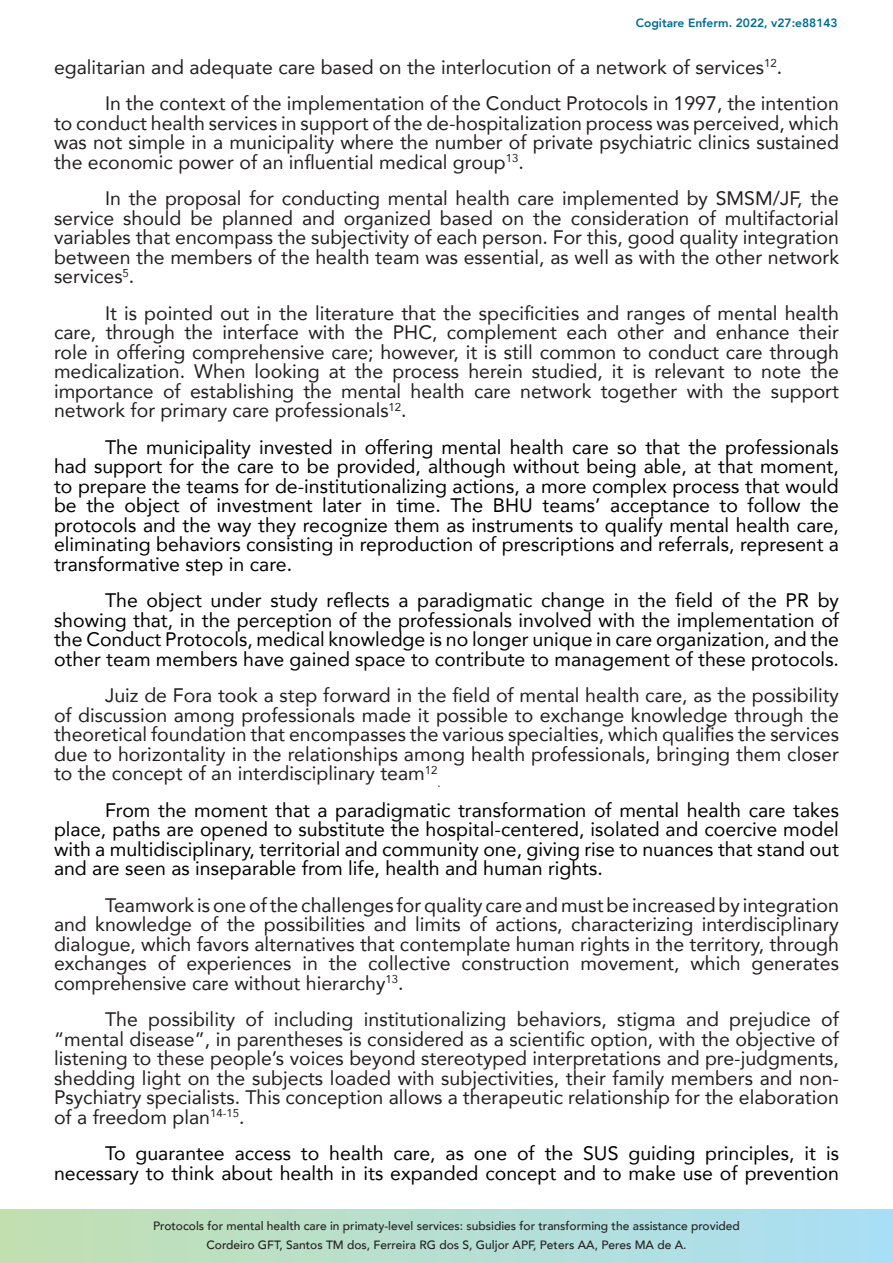
<style>
.page{position:relative;width:893px;height:1263px;background:#fff}
.page>*{position:absolute;margin:0;border:0;box-sizing:border-box;transform-origin:0 0}
.TEXTO{font:19.5px/19.5px "Avenir";color:#231f20;text-align:justify}
.TEXTO-2{font:19.5px/19.5px "Avenir";color:#000;text-align:justify}
.t1{font:500 12px/18.6px "Avenir";color:#231f20;text-align:center}
.t2{font:800 12px "Avenir";color:#006c95}
.TEXTO-3{font:11.4px "Avenir";color:#231f20}
</style>
<div class="page">
<svg style="left:0;top:1209px;width:893px;height:54px;background:#b6dfd2"></svg>
<p class="t2" style="left:636px;top:12px;width:203px">Cogitare Enferm. 2022, v27:e88143</p>
<p class="TEXTO" style="left:54px;top:56px;width:730px">egalitarian and adequate care based on the interlocution of a network of services<sup>12</sup>.</p>
<p class="TEXTO" style="left:54px;top:93px;width:787px;text-indent:51px">In the context of the implementation of the Conduct Protocols in 1997, the intention to conduct health services in support of the de-hospitalization process was perceived, which was not simple in a municipality where the number of private psychiatric clinics sustained the economic power of an influential medical group<sup>13</sup>.</p>
<p class="TEXTO" style="left:54px;top:188px;width:787px;text-indent:51px">In the proposal for conducting mental health care implemented by SMSM/JF, the service should be planned and organized based on the consideration of multifactorial variables that encompass the subjectivity of each person. For this, good quality integration between the members of the health team was essential, as well as with the other network services<sup>5</sup>.</p>
<p class="TEXTO" style="left:54px;top:302px;width:786px;text-indent:51px">It is pointed out in the literature that the specificities and ranges of mental health care, through the interface with the PHC, complement each other and enhance their role in offering comprehensive care; however, it is still common to conduct care through medicalization. When looking at the process herein studied, it is relevant to note the importance of establishing the mental health care network together with the support network for primary care professionals<sup>12</sup>.</p>
<p class="TEXTO-2" style="left:54px;top:436px;width:786px;text-indent:51px">The municipality invested in offering mental health care so that the professionals had support for the care to be provided, although without being able, at that moment, to prepare the teams for de-institutionalizing actions, a more complex process that would be the object of investment later in time. The BHU teams’ acceptance to follow the protocols and the way they recognize them as instruments to qualify mental health care, eliminating behaviors consisting in reproduction of prescriptions and referrals, represent a transformative step in care.</p>
<p class="TEXTO-2" style="left:54px;top:590px;width:787px;text-indent:51px">The object under study reflects a paradigmatic change in the field of the PR by showing that, in the perception of the professionals involved with the implementation of the Conduct Protocols, medical knowledge is no longer unique in care organization, and the other team members have gained space to contribute to management of these protocols.</p>
<p class="TEXTO" style="left:54px;top:685px;width:786px;text-indent:51px">Juiz de Fora took a step forward in the field of mental health care, as the possibility of discussion among professionals made it possible to exchange knowledge through the theoretical foundation that encompasses the various specialties, which qualifies the services due to horizontality in the relationships among health professionals, bringing them closer to the concept of an interdisciplinary team<sup>12</sup></p>
<p class="TEXTO-3" style="left:437px;top:773px;width:5px">.</p>
<p class="TEXTO-2" style="left:54px;top:799px;width:786px;text-indent:51px">From the moment that a paradigmatic transformation of mental health care takes place, paths are opened to substitute the hospital-centered, isolated and coercive model with a multidisciplinary, territorial and community one, giving rise to nuances that stand out and are seen as inseparable from life, health and human rights.</p>
<p class="TEXTO" style="left:54px;top:894px;width:786px;text-indent:51px">Teamwork is one of the challenges for quality care and must be increased by integration and knowledge of the possibilities and limits of actions, characterizing interdisciplinary dialogue, which favors alternatives that contemplate human rights in the territory, through exchanges of experiences in the collective construction movement, which generates comprehensive care without hierarchy<sup>13</sup>.</p>
<p class="TEXTO" style="left:54px;top:1009px;width:786px;text-indent:51px">The possibility of including institutionalizing behaviors, stigma and prejudice of “mental disease”, in parentheses is considered as a scientific option, with the objective of listening to these people’s voices beyond stereotyped interpretations and pre-judgments, shedding light on the subjects loaded with subjectivities, their family members and non-Psychiatry specialists. This conception allows a therapeutic relationship for the elaboration of a freedom plan<sup>14-15</sup>.</p>
<p class="TEXTO-2" style="left:54px;top:1143px;width:786px;text-align:right">To guarantee access to health care, as one of the SUS guiding principles, it is necessary to think about health in its expanded concept and to make use of prevention</p>
<p class="t1" style="left:153px;top:1216px;width:588px">Protocols for mental health care in primaty-level services: subsidies for transforming the assistance provided<br>Cordeiro GFT, Santos TM dos, Ferreira RG dos S, Guljor APF, Peters AA, Peres MA de A.</p>
</div>
